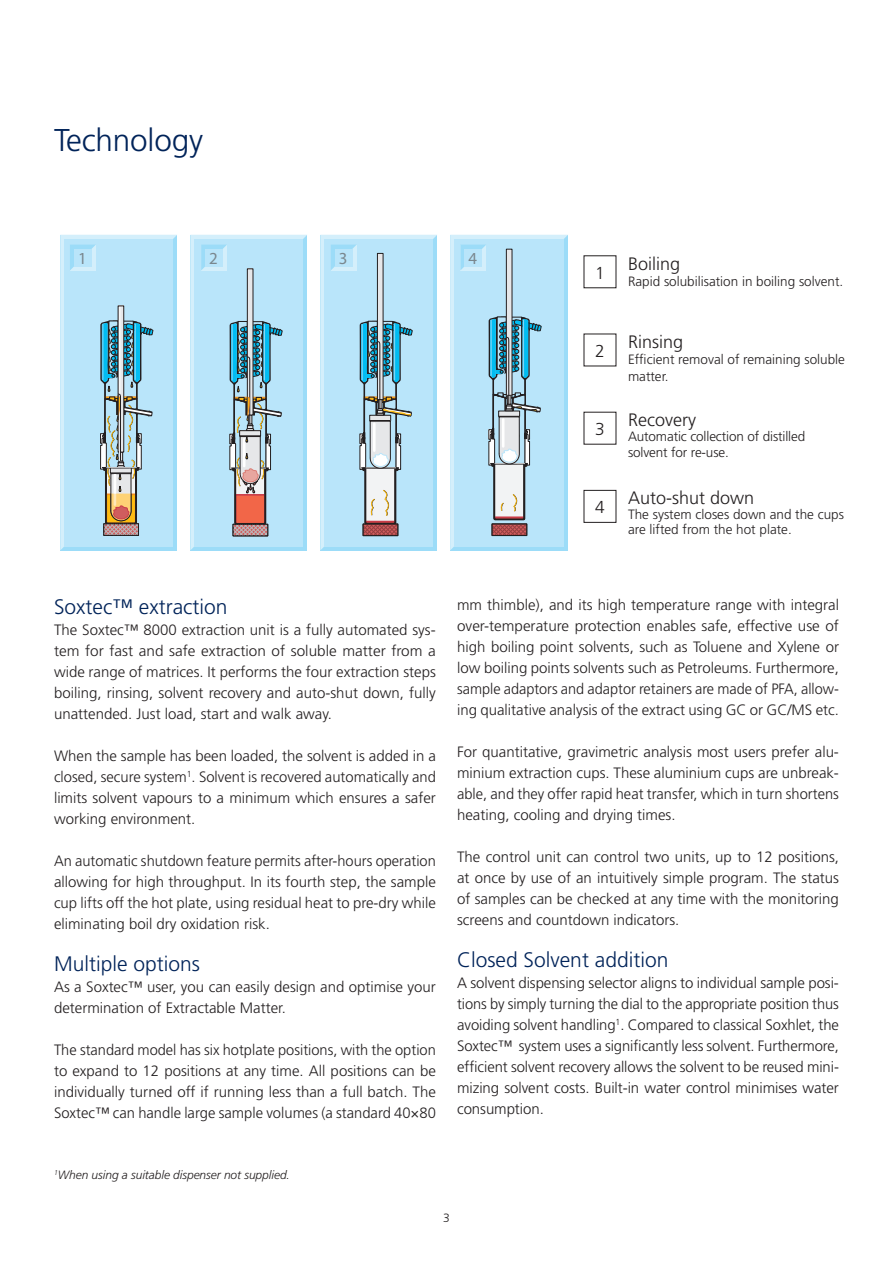
<style>
.page{position:relative;width:893px;height:1263px;background:#fff}
.page>*{position:absolute;margin:0;border:0;box-sizing:border-box;transform-origin:0 0}
.t1{font:300 31.5px "Frutiger";letter-spacing:-.005em;color:#002359}
.Brødtekst_regular{font:300 21px "Frutiger";color:#002359}
.Rubrik_small{font:300 18px "Frutiger";color:#231f20}
.Rubrik_small-2{font:300 17.25px "Frutiger";color:#231f20}
.t2{font:800 16.95px "Futura";color:#7a878e}
.Brødtekst_regular-2{font:300 15px/21px "Frutiger";color:#231f20;text-align:justify}
.Brødtekst{font:300 15px/21px "Frutiger";letter-spacing:-.005em;color:#231f20;text-align:justify}
.Rubrik_small-3{font:300 13.5px/15px "Frutiger";color:#231f20}
.Billedtekst{font:italic 300 12px "Frutiger";letter-spacing:-.005em;color:#231f20}
.t3{font:300 12px "Frutiger";color:#231f20}
</style>
<div class="page">
<svg style="left:60px;top:235px;width:117px;height:315px;background:#aacfde"></svg>
<div style="left:74px;top:249px;width:18px;height:17px;background:#b9e5fa"></div>
<svg style="left:190px;top:235px;width:117px;height:315px;background:#acd0e0"></svg>
<div style="left:205px;top:249px;width:18px;height:17px;background:#b9e5fa"></div>
<svg style="left:320px;top:235px;width:117px;height:315px;background:#add2e4"></svg>
<div style="left:335px;top:249px;width:18px;height:17px;background:#b9e5fa"></div>
<svg style="left:450px;top:235px;width:118px;height:315px;background:#afd5e8"></svg>
<div style="left:464px;top:249px;width:18px;height:17px;background:#b9e5fa"></div>
<div style="left:584px;top:490px;width:32px;height:33px;border:1px solid #231f20"></div>
<p class="t1" style="left:54px;top:122px;width:151px">Technology</p>
<p class="t2" style="left:78px;top:248px;width:10px">1</p>
<p class="t2" style="left:209px;top:248px;width:10px">2</p>
<p class="t2" style="left:339px;top:248px;width:10px">3</p>
<p class="t2" style="left:468px;top:248px;width:10px">4</p>
<p class="Rubrik_small" style="left:628px;top:253px;width:54px">Boiling</p>
<p class="Rubrik_small-3" style="left:628px;top:274px;width:217px">Rapid solubilisation in boiling solvent.</p>
<p class="Rubrik_small-2" style="left:595px;top:263px;width:11px">1</p>
<p class="Rubrik_small-2" style="left:595px;top:341px;width:11px">2</p>
<p class="Rubrik_small-2" style="left:595px;top:419px;width:11px">3</p>
<p class="Rubrik_small-2" style="left:595px;top:497px;width:11px">4</p>
<p class="Rubrik_small" style="left:628px;top:331px;width:57px">Rinsing</p>
<p class="Rubrik_small-3" style="left:628px;top:351px;width:219px;line-height:16.5px">Efficient removal of remaining soluble matter.</p>
<p class="Rubrik_small" style="left:628px;top:409px;width:69px">Recovery</p>
<p class="Rubrik_small-3" style="left:628px;top:429px;width:179px">Automatic collection of distilled</p>
<p class="Rubrik_small-3" style="left:628px;top:445px;width:102px">solvent for re-use.</p>
<p class="Rubrik_small" style="left:628px;top:488px;width:128px">Auto-shut down</p>
<p class="Rubrik_small-3" style="left:628px;top:507px;width:218px">The system closes down and the cups are lifted from the hot plate.</p>
<p class="Brødtekst_regular" style="left:54px;top:595px;width:175px">Soxtec™ extraction</p>
<p class="Brødtekst_regular-2" style="left:54px;top:620px;width:383px">The Soxtec™ 8000 extraction unit is a fully automated sys&shy;tem for fast and safe extraction of soluble matter from a wide range of matrices. It performs the four extraction steps boiling, rinsing, solvent recovery and auto-shut down, fully unattended. Just load, start and walk away.</p>
<p class="Brødtekst_regular-2" style="left:54px;top:746px;width:383px">When the sample has been loaded, the solvent is added in a closed, secure system<sup>1</sup>. Solvent is recovered automatically and limits solvent vapours to a minimum which ensures a safer working environment.</p>
<p class="Brødtekst_regular-2" style="left:54px;top:851px;width:383px">An automatic shutdown feature permits after-hours operation allowing for high throughput. In its fourth step, the sample cup lifts off the hot plate, using residual heat to pre-dry while eliminating boil dry oxidation risk.</p>
<p class="Brødtekst_regular" style="left:54px;top:952px;width:147px">Multiple options</p>
<p class="Brødtekst_regular-2" style="left:54px;top:977px;width:383px">As a Soxtec™ user, you can easily design and optimise your determination of Extractable Matter.</p>
<p class="Brødtekst_regular-2" style="left:54px;top:1040px;width:383px">The standard model has six hotplate positions, with the option to expand to 12 positions at any time. All positions can be individually turned off if running less than a full batch. The Soxtec™ can handle large sample volumes (a standard 40×80</p>
<p class="Brødtekst_regular-2" style="left:457px;top:594px;width:383px">mm thimble), and its high temperature range with integral over-temperature protection enables safe, effective use of high boiling point solvents, such as Toluene and Xylene or low boiling points solvents such as Petroleums. Furthermore, sample adaptors and adaptor retainers are made of PFA, allow&shy;ing qualitative analysis of the extract using GC or GC/MS etc.</p>
<p class="Brødtekst_regular-2" style="left:457px;top:741px;width:383px">For quantitative, gravimetric analysis most users prefer alu&shy;minium extraction cups. These aluminium cups are unbreak&shy;able, and they offer rapid heat transfer, which in turn shortens heating, cooling and drying times.</p>
<p class="Brødtekst_regular-2" style="left:457px;top:846px;width:383px">The control unit can control two units, up to 12 positions, at once by use of an intuitively simple program. The status of samples can be checked at any time with the monitoring screens and countdown indicators.</p>
<p class="Brødtekst_regular" style="left:457px;top:948px;width:213px">Closed Solvent addition</p>
<p class="Brødtekst" style="left:457px;top:972px;width:383px">A solvent dispensing selector aligns to individual sample posi&shy;tions by simply turning the dial to the appropriate position thus avoiding solvent handling<sup>1</sup>. Compared to classical Soxhlet, the Soxtec™ system uses a significantly less solvent. Furthermore, efficient solvent recovery allows the solvent to be reused mini&shy;mizing solvent costs. Built-in water control minimises water consumption.</p>
<p class="Billedtekst" style="left:54px;top:1167px;width:237px"><sup>1</sup>When using a suitable dispenser not supplied.</p>
<p class="t3" style="left:443px;top:1211px;width:8px">3</p>
</div>
